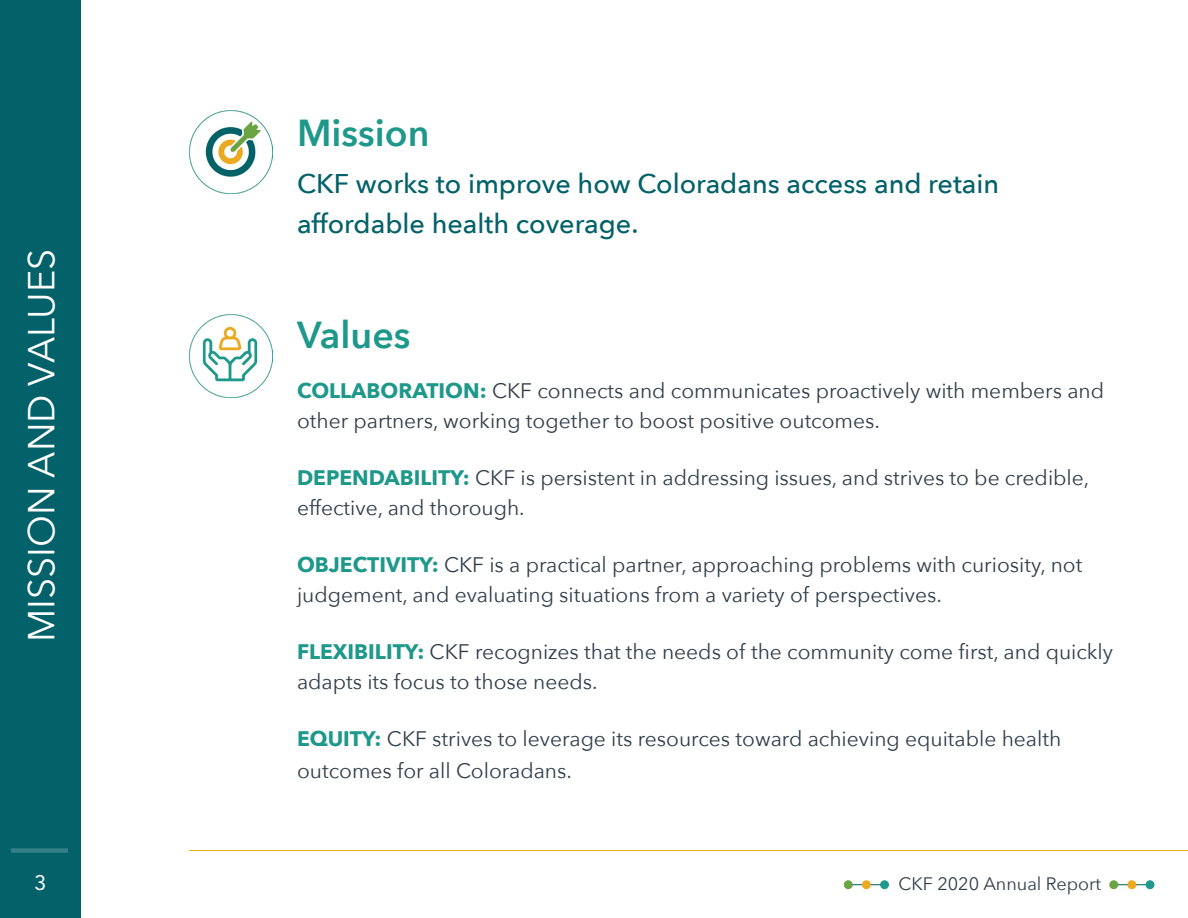
<style>
.page{position:relative;width:1188px;height:918px;background:#fff}
.page>*{position:absolute;margin:0;border:0;box-sizing:border-box;transform-origin:0 0}
.t1{font:37.5px "Avenir Next";color:#fff}
.t2{font:600 37.5px "Avenir Next";color:#1e988a}
.t3{font:500 27px/40.5px "Avenir Next";color:#036169}
.t4{font:21px/30px "Avenir Next";color:#303e49}
.t5{font:21px "Avenir";color:#fff}
.t6{font:18px "Avenir Next";color:#303e49}
.s1{font-weight:700;color:#1e988a}
</style>
<div class="page">
<div style="left:0;top:0;width:81px;height:918px;background:#036169"></div>
<div style="left:11px;top:848px;width:57px;height:5px;background:#347f86"></div>
<hr style="left:847px;top:884px;width:36px;height:1px;background:#016168">
<div style="left:844px;top:880px;width:9px;height:9px;background:#6ba442;border-radius:50%"></div>
<div style="left:862px;top:880px;width:9px;height:9px;background:#ebaa21;border-radius:50%"></div>
<div style="left:880px;top:880px;width:9px;height:9px;background:#20998b;border-radius:50%"></div>
<hr style="left:1113px;top:884px;width:36px;height:1px;background:#016168">
<div style="left:1109px;top:880px;width:9px;height:9px;background:#6ba442;border-radius:50%"></div>
<div style="left:1127px;top:880px;width:9px;height:9px;background:#ebaa21;border-radius:50%"></div>
<div style="left:1146px;top:880px;width:9px;height:9px;background:#20998b;border-radius:50%"></div>
<hr style="left:189px;top:850px;width:999px;height:1px;background:#ebab21">
<img style="left:189px;top:111px;width:83px;height:83px">
<img style="left:189px;top:315px;width:83px;height:83px">
<h1 class="t1" style="left:10px;top:642px;width:394px;rotate:-90deg">MISSION AND VALUES</h1>
<h1 class="t2" style="left:297px;top:100px;width:134px">Mission</h1>
<p class="t3" style="left:297px;top:162px;width:704px">CKF works to improve how Coloradans access and retain affordable health coverage.</p>
<h1 class="t2" style="left:297px;top:303px;width:115px">Values</h1>
<p class="t4" style="left:297px;top:375px;width:809px"><span class="s1">COLLABORATION:</span> CKF connects and communicates proactively with members and other partners, working together to boost positive outcomes.</p>
<p class="t4" style="left:297px;top:462px;width:794px"><span class="s1">DEPENDABILITY:</span> CKF is persistent in addressing issues, and strives to be credible, effective, and thorough.</p>
<p class="t4" style="left:297px;top:549px;width:787px"><span class="s1">OBJECTIVITY:</span> CKF is a practical partner, approaching problems with curiosity, not judgement, and evaluating situations from a variety of perspectives.</p>
<p class="t4" style="left:297px;top:636px;width:818px"><span class="s1">FLEXIBILITY:</span> CKF recognizes that the needs of the community come first, and quickly adapts its focus to those needs.</p>
<p class="t4" style="left:297px;top:722px;width:766px;line-height:31.5px"><span class="s1">EQUITY:</span> CKF strives to leverage its resources toward achieving equitable health outcomes for all Coloradans.</p>
<p class="t5" style="left:35px;top:871px;width:13px">3</p>
<p class="t6" style="left:899px;top:869px;width:204px">CKF 2020 Annual Report</p>
</div>
